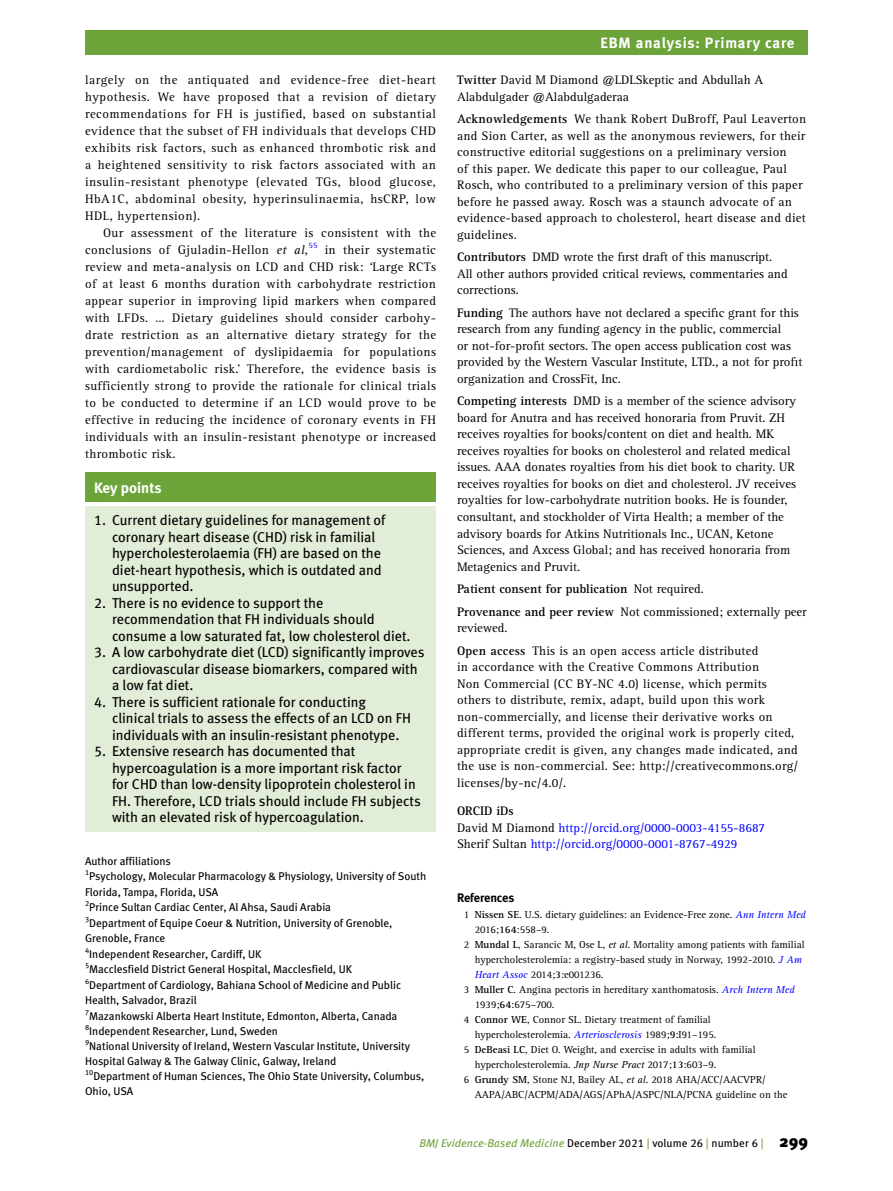
<style>
.page{position:relative;width:893px;height:1191px;background:#fff}
.page>*{position:absolute;margin:0;border:0;box-sizing:border-box;transform-origin:0 0}
.t1{font:15px "Meta Bold LFC";letter-spacing:.045em;color:#fff}
.t2{font:15px "Meta Bold LFC";color:#fff}
.t3{font:14.25px/16.5px "Meta Book LF";color:#000}
.t4{font:12.75px/17px "Rotis Serif Std";color:#000}
.t5{font:12.75px/16.5px "Rotis Serif Std";letter-spacing:.02em;color:#000}
.t6{font:12.75px/16.5px "Rotis Serif Std";color:#00f}
.t7{font:700 12.75px/22.5px "Rotis Serif Std";color:#000}
.t8{font:12.3px "Meta Bold LFC";letter-spacing:-.01em;color:#000}
.t9{font:11.25px/15.5px "Meta Book LF";color:#000}
.t10{font:10.5px "Rotis Serif Std";color:#000}
.t11{font:7.5px "Meta Book LF";color:#000}
.s1{font-style:italic}
.s2{font-weight:700}
.s3{font-weight:400}
.s4{font-weight:700;color:#000}
.s5{color:#000}
.s6{font-style:italic;color:#00f}
.s7{font-style:italic;color:#6ca439}
.s8{color:#6ca439}
.s9{font-family:"Meta Pro";font-weight:900;font-size:16.5px}
</style>
<div class="page">
<div style="left:85px;top:30px;width:723px;height:24px;background:#6ca439"></div>
<div style="left:85px;top:472px;width:351px;height:30px;background:#6ca439"></div>
<div style="left:85px;top:506px;width:351px;height:325px;background:#e2edd7"></div>
<p class="t4" style="left:85px;top:72px;width:352px;text-align:justify">largely on the antiquated and evidence-free diet-heart hypothesis. We have proposed that a revision of dietary recommendations for FH is justified, based on substantial evidence that the subset of FH individuals that develops CHD exhibits risk factors, such as enhanced thrombotic risk and a heightened sensitivity to risk factors associated with an insulin-resistant phenotype (elevated TGs, blood glucose, HbA1C, abdominal obesity, hyperinsulinaemia, hsCRP, low HDL, hypertension).</p>
<p class="t4" style="left:85px;top:225px;width:352px;text-align:justify;text-indent:18px">Our assessment of the literature is consistent with the conclusions of Gjuladin-Hellon <span class="s1">et al</span>,<sup>55</sup> in their systematic review and meta-analysis on LCD and CHD risk: <span class="s1">‘</span>Large RCTs of at least 6 months duration with carbohydrate restriction appear superior in improving lipid markers when compared with LFDs. … Dietary guidelines should consider carbohy&shy;drate restriction as an alternative dietary strategy for the prevention/management of dyslipidaemia for populations with cardiometabolic risk.’ Therefore, the evidence basis is sufficiently strong to provide the rationale for clinical trials to be conducted to determine if an LCD would prove to be effective in reducing the incidence of coronary events in FH individuals with an insulin-resistant phenotype or increased thrombotic risk.</p>
<p class="t2" style="left:94px;top:479px;width:69px">Key points</p>
<p class="t3" style="left:112px;top:512px;width:275px;text-indent:-18px">1. Current dietary guidelines for management of coronary heart disease (CHD) risk in familial hypercholesterolaemia (FH) are based on the diet-heart hypothesis, which is outdated and unsupported.</p>
<p class="t3" style="left:112px;top:594px;width:300px;text-indent:-18px">2. There is no evidence to support the recommendation that FH individuals should consume a low saturated fat, low cholesterol diet.</p>
<p class="t3" style="left:112px;top:644px;width:314px;text-indent:-18px">3. A low carbohydrate diet (LCD) significantly improves cardiovascular disease biomarkers, compared with a low fat diet.</p>
<p class="t3" style="left:112px;top:693px;width:300px;text-indent:-18px">4. There is sufficient rationale for conducting clinical trials to assess the effects of an LCD on FH individuals with an insulin-resistant phenotype.</p>
<p class="t3" style="left:112px;top:743px;width:310px;text-indent:-18px">5. Extensive research has documented that hypercoagulation is a more important risk factor for CHD than low-density lipoprotein cholesterol in FH. Therefore, LCD trials should include FH subjects with an elevated risk of hypercoagulation.</p>
<p class="t9" style="left:85px;top:853px;width:87px">Author affiliations</p>
<p class="t11" style="left:85px;top:868px;width:6px">1</p>
<p class="t9" style="left:85px;top:868px;width:343px;text-indent:4px">Psychology, Molecular Pharmacology &amp; Physiology, University of South<br>Florida, Tampa, Florida, USA</p>
<p class="t11" style="left:85px;top:899px;width:6px">2</p>
<p class="t9" style="left:89px;top:899px;width:243px">Prince Sultan Cardiac Center, Al Ahsa, Saudi Arabia</p>
<p class="t11" style="left:85px;top:914px;width:6px">3</p>
<p class="t9" style="left:85px;top:915px;width:309px;text-indent:4px">Department of Equipe Coeur &amp; Nutrition, University of Grenoble,<br>Grenoble, France</p>
<p class="t11" style="left:85px;top:945px;width:6px">4</p>
<p class="t9" style="left:89px;top:946px;width:174px">Independent Researcher, Cardiff, UK</p>
<p class="t11" style="left:85px;top:961px;width:6px">5</p>
<p class="t9" style="left:89px;top:961px;width:264px">Macclesfield District General Hospital, Macclesfield, UK</p>
<p class="t11" style="left:85px;top:976px;width:6px">6</p>
<p class="t9" style="left:85px;top:977px;width:318px;text-indent:4px">Department of Cardiology, Bahiana School of Medicine and Public<br>Health, Salvador, Brazil</p>
<p class="t11" style="left:85px;top:1007px;width:6px">7</p>
<p class="t9" style="left:89px;top:1008px;width:310px">Mazankowski Alberta Heart Institute, Edmonton, Alberta, Canada</p>
<p class="t11" style="left:85px;top:1023px;width:6px">8</p>
<p class="t9" style="left:89px;top:1023px;width:190px">Independent Researcher, Lund, Sweden</p>
<p class="t11" style="left:85px;top:1038px;width:6px">9</p>
<p class="t9" style="left:85px;top:1038px;width:327px;line-height:15px;text-indent:4px">National University of Ireland, Western Vascular Institute, University<br>Hospital Galway &amp; The Galway Clinic, Galway, Ireland</p>
<p class="t11" style="left:85px;top:1068px;width:10px">10</p>
<p class="t9" style="left:85px;top:1068px;width:341px;line-height:15px;text-indent:8px">Department of Human Sciences, The Ohio State University, Columbus,<br>Ohio, USA</p>
<p class="t1" style="left:600px;top:34px;width:195px">EBM analysis: Primary care</p>
<p class="t4" style="left:457px;top:72px;width:308px;line-height:16.5px"><span class="s2">Twitter</span> David M Diamond @LDLSkeptic and Abdullah A<br>Alabdulgader @Alabdulgaderaa</p>
<p class="t5" style="left:457px;top:111px;width:351px"><span class="s2">Acknowledgements</span> We thank Robert DuBroff, Paul Leaverton and Sion Carter, as well as the anonymous reviewers, for their constructive editorial suggestions on a preliminary version<br>of this paper. We dedicate this paper to our colleague, Paul Rosch, who contributed to a preliminary version of this paper before he passed away. Rosch was a staunch advocate of an evidence-based approach to cholesterol, heart disease and diet guidelines.</p>
<p class="t4" style="left:457px;top:249px;width:332px;line-height:16.5px"><span class="s2">Contributors</span> DMD wrote the first draft of this manuscript.<br>All other authors provided critical reviews, commentaries and corrections.</p>
<p class="t4" style="left:457px;top:305px;width:347px;line-height:16.5px"><span class="s2">Funding</span> The authors have not declared a specific grant for this research from any funding agency in the public, commercial<br>or not-for-profit sectors. The open access publication cost was provided by the Western Vascular Institute, LTD., a not for profit organization and CrossFit, Inc.</p>
<p class="t4" style="left:457px;top:393px;width:340px;line-height:16.5px"><span class="s2">Competing interests</span> DMD is a member of the science advisory board for Anutra and has received honoraria from Pruvit. ZH receives royalties for books/content on diet and health. MK receives royalties for books on cholesterol and related medical issues. AAA donates royalties from his diet book to charity. UR receives royalties for books on diet and cholesterol. JV receives royalties for low-carbohydrate nutrition books. He is founder, consultant, and stockholder of Virta Health; a member of the advisory boards for Atkins Nutritionals Inc., UCAN, Ketone Sciences, and Axcess Global; and has received honoraria from Metagenics and Pruvit.</p>
<p class="t7" style="left:457px;top:578px;width:351px">Patient consent for publication <span class="s3">Not required.<br></span>Provenance and peer review <span class="s3">Not commissioned; externally peer</span></p>
<p class="t5" style="left:457px;top:617px;width:303px;line-height:22.5px">reviewed.<br><span class="s2">Open access</span> This is an open access article distributed</p>
<p class="t5" style="left:457px;top:659px;width:342px">in accordance with the Creative Commons Attribution<br>Non Commercial (CC BY-NC 4.0) license, which permits others to distribute, remix, adapt, build upon this work non-commercially, and license their derivative works on different terms, provided the original work is properly cited, appropriate credit is given, any changes made indicated, and the use is non-commercial. See: http://creativecommons.org/ licenses/by-nc/4.0/.</p>
<p class="t6" style="left:457px;top:803px;width:310px"><span class="s4">ORCID iDs<br></span><span class="s5">David M Diamond</span> http://orcid.org/0000-0003-4155-8687<br><span class="s5">Sherif Sultan</span> http://orcid.org/0000-0001-8767-4929</p>
<p class="t8" style="left:457px;top:891px;width:59px">References</p>
<p class="t10" style="left:464px;top:908px;width:343px">1 <span class="s2">Nissen SE</span>. U.S. dietary guidelines: an Evidence-Free zone. <span class="s6">Ann Intern Med</span></p>
<p class="t10" style="left:475px;top:923px;width:76px">2016;<span class="s2">164</span>:558–9.</p>
<p class="t10" style="left:464px;top:938px;width:342px">2 <span class="s2">Mundal L</span>, Sarancic M, Ose L, <span class="s1">et al</span>. Mortality among patients with familial</p>
<p class="t10" style="left:475px;top:953px;width:329px">hypercholesterolemia: a registry-based study in Norway, 1992-2010. <span class="s6">J Am</span></p>
<p class="t10" style="left:475px;top:968px;width:130px"><span class="s6">Heart Assoc</span> 2014;<span class="s2">3</span>:e001236.</p>
<p class="t10" style="left:464px;top:983px;width:332px">3 <span class="s2">Muller C</span>. Angina pectoris in hereditary xanthomatosis. <span class="s6">Arch Intern Med</span></p>
<p class="t10" style="left:475px;top:998px;width:81px">1939;<span class="s2">64</span>:675–700.</p>
<p class="t10" style="left:464px;top:1013px;width:248px">4 <span class="s2">Connor WE</span>, Connor SL. Dietary treatment of familial</p>
<p class="t10" style="left:475px;top:1028px;width:243px">hypercholesterolemia. <span class="s6">Arteriosclerosis</span> 1989;<span class="s2">9</span>:I91–195.</p>
<p class="t10" style="left:464px;top:1043px;width:293px">5 <span class="s2">DeBeasi LC</span>, Diet O. Weight, and exercise in adults with familial</p>
<p class="t10" style="left:475px;top:1058px;width:243px">hypercholesterolemia. <span class="s1">Jnp Nurse Pract</span> 2017;<span class="s2">13</span>:603–9.</p>
<p class="t10" style="left:464px;top:1073px;width:303px">6 <span class="s2">Grundy SM</span>, Stone NJ, Bailey AL, <span class="s1">et al</span>. 2018 AHA/ACC/AACVPR/</p>
<p class="t10" style="left:475px;top:1088px;width:314px">AAPA/ABC/ACPM/ADA/AGS/APhA/ASPC/NLA/PCNA guideline on the</p>
<p class="t9" style="left:419px;top:1135px;width:390px"><span class="s7">BMJ Evidence-Based Medicine</span> December 2021 <span class="s8">|</span> volume 26 <span class="s8">|</span> number 6 <span class="s8">|</span> <span class="s9">299</span></p>
</div>
